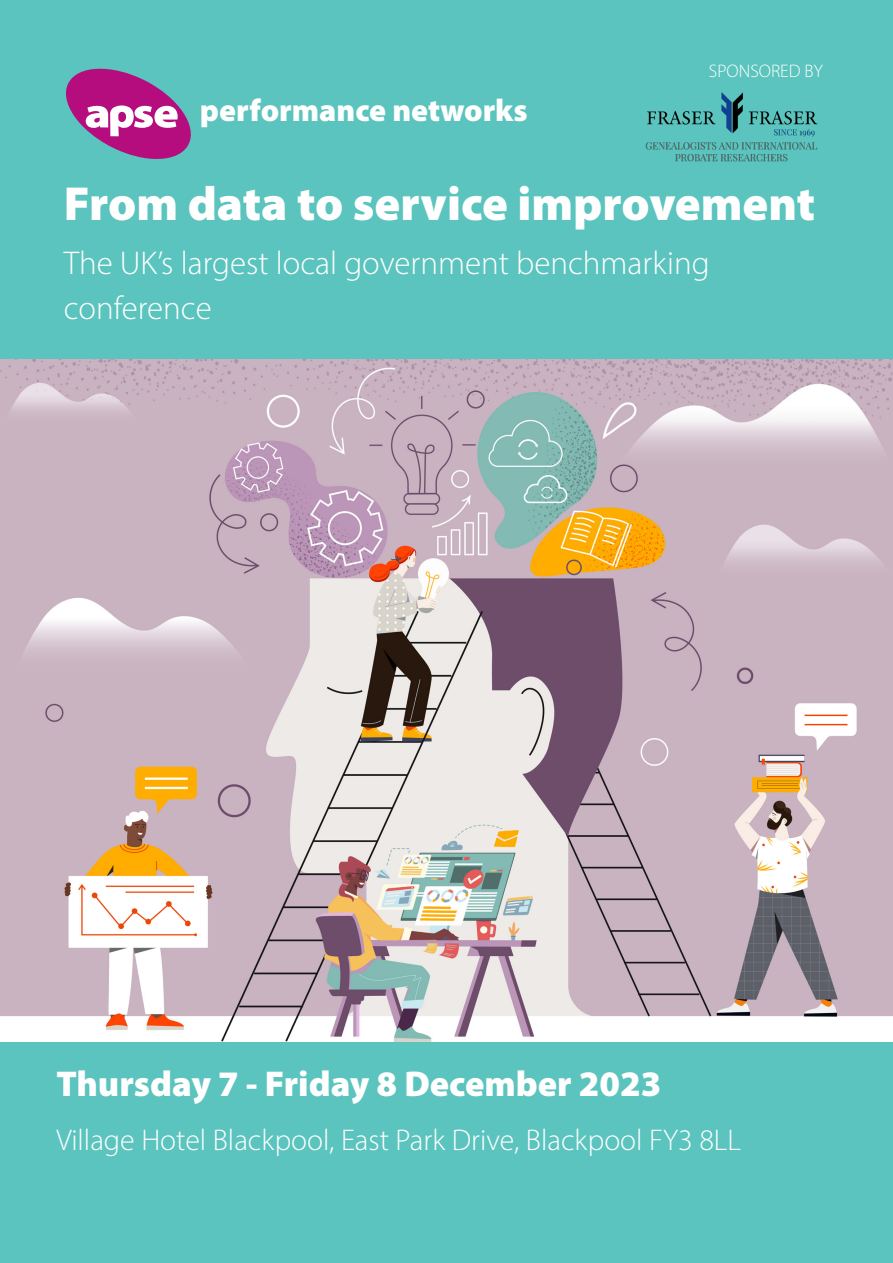
<style>
.page{position:relative;width:893px;height:1263px;background:#fff}
.page>*{position:absolute;margin:0;border:0;box-sizing:border-box;transform-origin:0 0}
.Flyer_Title{font:900 48px "Myriad Pro";color:#fff}
.Flyer_Title-2{font:900 36px "Myriad Pro";color:#fff}
.Flyer_Sub{font:300 33px/45px "Myriad Pro";color:#fff}
.t1{font:700 32.85px "Myriad Pro";color:#fff}
.Flyer_Title-3{font:900 31.5px "Myriad Pro";color:#fff}
.Flyer_Sub-2{font:300 30px "Myriad Pro";color:#fff}
.Flyer_Title-4{font:300 18.15px "Myriad Pro";color:#fff}
</style>
<div class="page">
<div style="left:0;top:1042px;width:893px;height:221px;background:#5bc4be"></div>
<div style="left:0;top:0;width:893px;height:424px;background:#5bc4be"></div>
<svg style="left:66px;top:68px;width:125px;height:91px"></svg>
<img style="left:645px;top:92px;width:173px;height:70px">
<img style="left:0;top:359px;width:893px;height:683px">
<p class="Flyer_Title-3" style="left:200px;top:90px;width:329px">performance networks</p>
<p class="t1" style="left:202px;top:91px;width:133px">seminars</p>
<p class="Flyer_Title-4" style="left:709px;top:60px;width:115px">SPONSORED BY</p>
<p class="Flyer_Title" style="left:64px;top:172px;width:753px">From data to service improvement</p>
<p class="Flyer_Sub" style="left:64px;top:240px;width:647px">The UK’s largest local government benchmarking conference</p>
<p class="Flyer_Title-2" style="left:56px;top:1060px;width:607px">Thursday 7 - Friday 8 December 2023</p>
<p class="Flyer_Sub-2" style="left:56px;top:1122px;width:686px">Village Hotel Blackpool, East Park Drive, Blackpool FY3 8LL</p>
</div>
